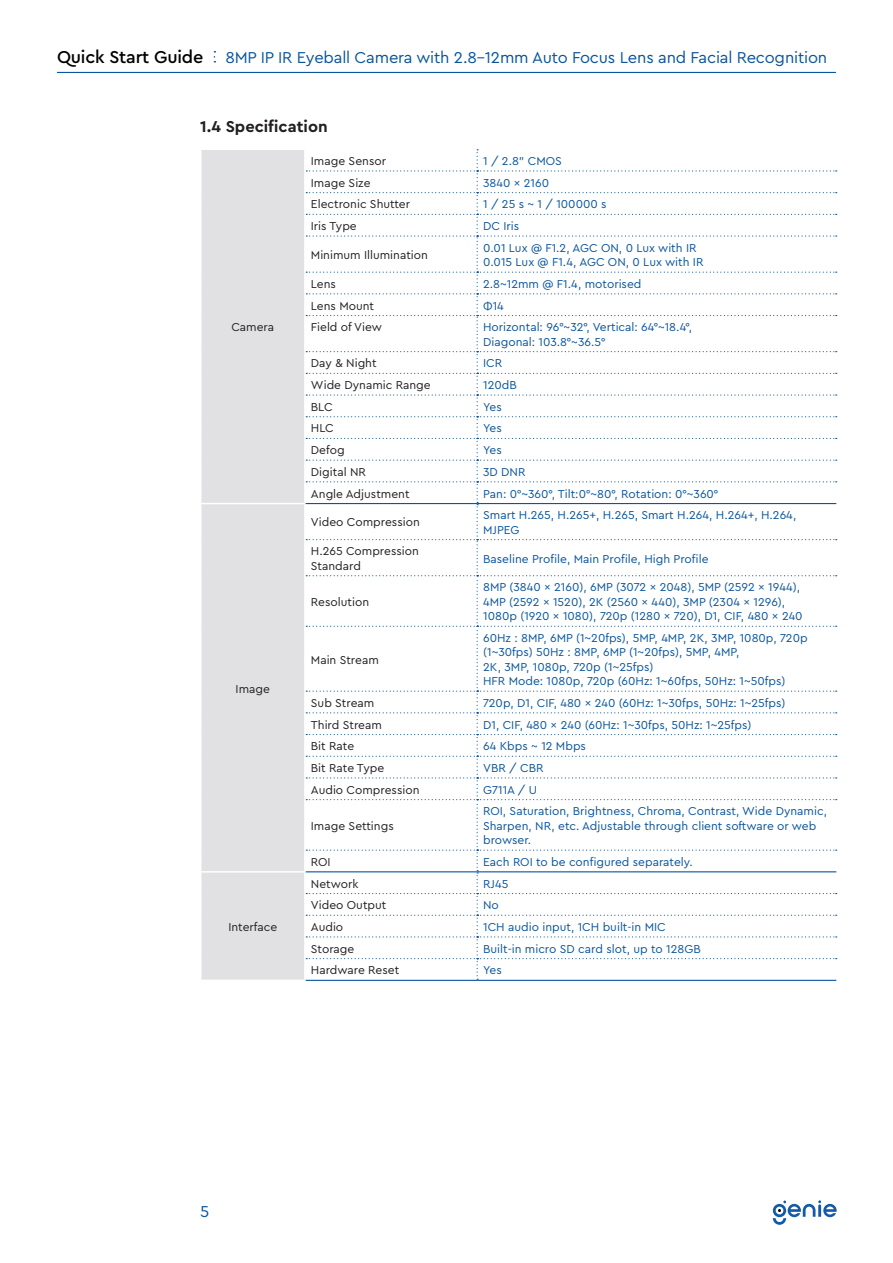
<style>
.page{position:relative;width:893px;height:1263px;background:#fff}
.page>*{position:absolute;margin:0;border:0;box-sizing:border-box;transform-origin:0 0}
.t1{font:16.5px "Cera Pro";letter-spacing:-.01em;color:#09559e}
.Sub_Section_Title{font:700 16.5px "Cera Pro";color:#231f20}
.t2{font:12px/14.4px "Cera Pro";color:#09559e}
.t3{font:12px "Cera Pro";color:#231f20}
.s1{font-weight:500;font-size:18px;color:#000}
</style>
<div class="page">
<hr style="left:57px;top:72px;width:779px;height:1px;background:#09559e">
<svg style="left:773px;top:1200px;width:64px;height:25px"></svg>
<div style="left:201px;top:150px;width:103px;height:829px;background:#e1e1e4"></div>
<hr style="left:200px;top:503px;width:106px;height:1px;background:#fff">
<hr style="left:200px;top:871px;width:106px;height:1px;background:#fff">
<hr style="left:306px;top:980px;width:171px;height:1px;background:#09559e">
<hr style="left:477px;top:980px;width:359px;height:1px;background:#09559e">
<svg style="left:306px;top:149px;width:531px;height:831px"></svg>
<h1 class="t1" style="left:57px;top:47px;width:772px"><span class="s1">Quick Start Guide</span> 8MP IP IR Eyeball Camera with 2.8-12mm Auto Focus Lens and Facial Recognition</h1>
<p class="Sub_Section_Title" style="left:200px;top:116px;width:129px">1.4 Specification</p>
<p class="t3" style="left:231px;top:319px;width:44px">Camera</p>
<p class="t3" style="left:236px;top:680px;width:36px">Image</p>
<p class="t3" style="left:228px;top:919px;width:50px">Interface</p>
<p class="t3" style="left:311px;top:153px;width:77px">Image Sensor</p>
<p class="t2" style="left:483px;top:153px;width:80px">1 / 2.8” CMOS</p>
<p class="t3" style="left:311px;top:175px;width:61px">Image Size</p>
<p class="t2" style="left:483px;top:175px;width:68px">3840 x 2160</p>
<p class="t3" style="left:311px;top:196px;width:101px">Electronic Shutter</p>
<p class="t2" style="left:483px;top:197px;width:125px">1 / 25 s ~ 1 / 100000 s</p>
<p class="t3" style="left:311px;top:218px;width:47px">Iris Type</p>
<p class="t2" style="left:483px;top:218px;width:38px">DC Iris</p>
<p class="t3" style="left:311px;top:247px;width:119px">Minimum Illumination</p>
<p class="t2" style="left:483px;top:240px;width:215px">0.01 Lux @ F1.2, AGC ON, 0 Lux with IR</p>
<p class="t2" style="left:483px;top:254px;width:222px">0.015 Lux @ F1.4, AGC ON, 0 Lux with IR</p>
<p class="t3" style="left:311px;top:276px;width:27px">Lens</p>
<p class="t2" style="left:483px;top:276px;width:160px">2.8~12mm @ F1.4, motorised</p>
<p class="t3" style="left:311px;top:298px;width:65px">Lens Mount</p>
<p class="t2" style="left:483px;top:298px;width:22px">Φ14</p>
<p class="t3" style="left:311px;top:319px;width:73px">Field of View</p>
<p class="t2" style="left:483px;top:319px;width:210px">Horizontal: 96°~32°, Vertical: 64°~18.4°,</p>
<p class="t2" style="left:483px;top:334px;width:124px">Diagonal: 103.8°~36.5°</p>
<p class="t3" style="left:311px;top:355px;width:67px">Day &amp; Night</p>
<p class="t2" style="left:483px;top:356px;width:21px">ICR</p>
<p class="t3" style="left:311px;top:377px;width:121px">Wide Dynamic Range</p>
<p class="t2" style="left:483px;top:377px;width:35px">120dB</p>
<p class="t3" style="left:311px;top:399px;width:23px">BLC</p>
<p class="t2" style="left:483px;top:399px;width:20px">Yes</p>
<p class="t3" style="left:311px;top:420px;width:24px">HLC</p>
<p class="t2" style="left:483px;top:421px;width:20px">Yes</p>
<p class="t3" style="left:311px;top:442px;width:35px">Defog</p>
<p class="t2" style="left:483px;top:442px;width:20px">Yes</p>
<p class="t3" style="left:311px;top:464px;width:57px">Digital NR</p>
<p class="t2" style="left:483px;top:464px;width:44px">3D DNR</p>
<p class="t3" style="left:311px;top:485px;width:100px">Angle Adjustment</p>
<p class="t2" style="left:483px;top:486px;width:237px">Pan: 0°~360°, Tilt:0°~80°, Rotation: 0°~360°</p>
<p class="t3" style="left:311px;top:514px;width:110px">Video Compression</p>
<p class="t2" style="left:483px;top:507px;width:315px">Smart H.265, H.265+, H.265, Smart H.264, H.264+, H.264,<br>MJPEG</p>
<p class="t3" style="left:311px;top:543px;width:110px">H.265 Compression</p>
<p class="t3" style="left:311px;top:558px;width:52px">Standard</p>
<p class="t2" style="left:483px;top:551px;width:227px">Baseline Profile, Main Profile, High Profile</p>
<p class="t3" style="left:311px;top:594px;width:60px">Resolution</p>
<p class="t3" style="left:311px;top:651px;width:69px">Main Stream</p>
<p class="t2" style="left:483px;top:580px;width:318px">8MP (3840 x 2160), 6MP (3072 x 2048), 5MP (2592 x 1944),</p>
<p class="t2" style="left:483px;top:594px;width:304px">4MP (2592 x 1520), 2K (2560 x 440), 3MP (2304 x 1296),</p>
<p class="t2" style="left:483px;top:608px;width:321px">1080p (1920 x 1080), 720p (1280 x 720), D1, CIF, 480 x 240</p>
<p class="t2" style="left:483px;top:630px;width:326px">60Hz : 8MP, 6MP (1~20fps), 5MP, 4MP, 2K, 3MP, 1080p, 720p (1~30fps) 50Hz : 8MP, 6MP (1~20fps), 5MP, 4MP,</p>
<p class="t2" style="left:483px;top:659px;width:172px">2K, 3MP, 1080p, 720p (1~25fps)</p>
<p class="t2" style="left:483px;top:673px;width:304px">HFR Mode: 1080p, 720p (60Hz: 1~60fps, 50Hz: 1~50fps)</p>
<p class="t3" style="left:311px;top:695px;width:65px">Sub Stream</p>
<p class="t2" style="left:483px;top:695px;width:304px">720p, D1, CIF, 480 x 240 (60Hz: 1~30fps, 50Hz: 1~25fps)</p>
<p class="t3" style="left:311px;top:716px;width:72px">Third Stream</p>
<p class="t2" style="left:483px;top:717px;width:270px">D1, CIF, 480 x 240 (60Hz: 1~30fps, 50Hz: 1~25fps)</p>
<p class="t3" style="left:311px;top:738px;width:45px">Bit Rate</p>
<p class="t2" style="left:483px;top:738px;width:104px">64 Kbps ~ 12 Mbps</p>
<p class="t3" style="left:311px;top:760px;width:75px">Bit Rate Type</p>
<p class="t2" style="left:483px;top:760px;width:62px">VBR / CBR</p>
<p class="t3" style="left:311px;top:782px;width:110px">Audio Compression</p>
<p class="t2" style="left:483px;top:782px;width:55px">G711A / U</p>
<p class="t3" style="left:311px;top:818px;width:84px">Image Settings</p>
<p class="t2" style="left:483px;top:804px;width:345px">ROI, Saturation, Brightness, Chroma, Contrast, Wide Dynamic,<br>Sharpen, NR, etc. Adjustable through client software or web browser.</p>
<p class="t3" style="left:311px;top:854px;width:21px">ROI</p>
<p class="t2" style="left:483px;top:854px;width:211px">Each ROI to be configured separately.</p>
<p class="t3" style="left:311px;top:875px;width:49px">Network</p>
<p class="t2" style="left:483px;top:876px;width:27px">RJ45</p>
<p class="t3" style="left:311px;top:897px;width:77px">Video Output</p>
<p class="t2" style="left:483px;top:897px;width:17px">No</p>
<p class="t3" style="left:311px;top:919px;width:34px">Audio</p>
<p class="t2" style="left:483px;top:919px;width:184px">1CH audio input, 1CH built-in MIC</p>
<p class="t3" style="left:311px;top:941px;width:45px">Storage</p>
<p class="t2" style="left:483px;top:941px;width:219px">Built-in micro SD card slot, up to 128GB</p>
<p class="t3" style="left:311px;top:962px;width:90px">Hardware Reset</p>
<p class="t2" style="left:483px;top:962px;width:20px">Yes</p>
<h1 class="t1" style="left:200px;top:1200px;width:11px">5</h1>
</div>
